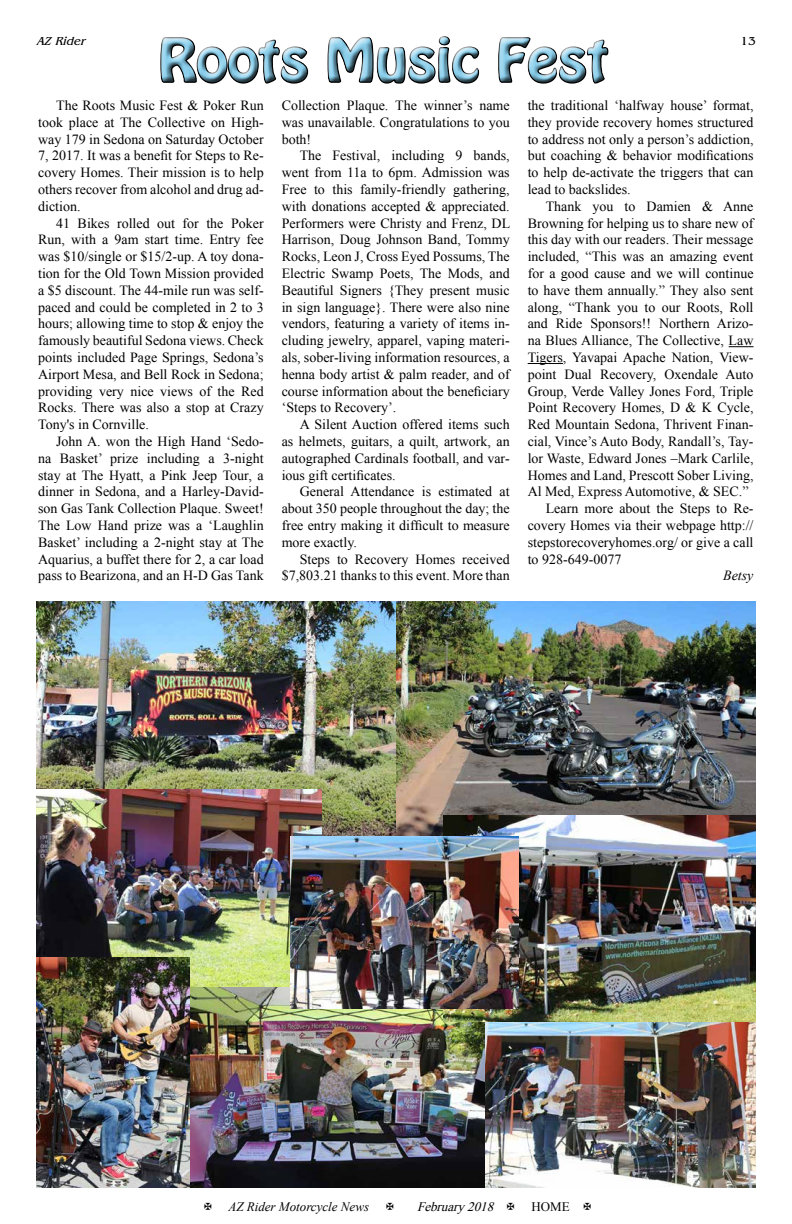
<style>
.page{position:relative;width:792px;height:1224px;background:#fff}
.page>*{position:absolute;margin:0;border:0;box-sizing:border-box;transform-origin:0 0}
.t1{font:52px "Hobo Std";color:#89ceeb;scale:1.1 1}
.t2{font:14px/16.8px "Times New Roman";color:#000;text-align:justify}
.t3{font:italic 14px "Times New Roman";color:#000}
.t4{font:italic 13px "Times New Roman";color:#000}
.t5{font:italic 13px "Times New Roman";color:#000}
.t6{font:13px "Times New Roman";color:#000}
.t7{font:italic 12px "Benguiat";color:#000}
.t8{font:12px "Benguiat";color:#000}
</style>
<div class="page">
<svg style="left:729px;top:346px;width:25px;height:1px"></svg>
<hr style="left:528px;top:363px;width:35px;height:1px;background:#000">
<div style="left:156px;top:33px;width:460px;height:58px;background:#000;opacity:.75"></div>
<img style="left:36px;top:602px;width:720px;height:234px">
<img style="left:485px;top:1021px;width:271px;height:167px">
<img style="left:36px;top:789px;width:286px;height:198px">
<img style="left:190px;top:987px;width:295px;height:201px">
<img style="left:36px;top:958px;width:154px;height:230px">
<img style="left:444px;top:816px;width:312px;height:205px">
<img style="left:291px;top:836px;width:227px;height:172px">
<p class="t7" style="left:36px;top:34px;width:54px">AZ Rider</p>
<p class="t8" style="left:741px;top:34px;width:17px">13</p>
<h1 class="t1" style="left:159px;top:24px;width:410px">Roots Music Fest</h1>
<p class="t2" style="left:38px;top:97px;width:227px;text-indent:18px">The Roots Music Fest &amp; Poker Run took place at The Collective on High&shy;way 179 in Sedona on Saturday October 7, 2017. It was a benefit for Steps to Re&shy;covery Homes. Their mission is to help others recover from alcohol and drug ad&shy;diction.</p>
<p class="t2" style="left:38px;top:214px;width:227px;text-indent:18px">41 Bikes rolled out for the Poker Run, with a 9am start time. Entry fee was $10/single or $15/2-up. A toy dona&shy;tion for the Old Town Mission provided a $5 discount. The 44-mile run was self&shy;paced and could be completed in 2 to 3 hours; allowing time to stop &amp; enjoy the famously beautiful Sedona views. Check points included Page Springs, Sedona’s Airport Mesa, and Bell Rock in Sedona; providing very nice views of the Red Rocks. There was also a stop at Crazy Tony's in Cornville.</p>
<p class="t2" style="left:38px;top:433px;width:227px;text-indent:18px">John A. won the High Hand ‘Sedo&shy;na Basket’ prize including a 3-night stay at The Hyatt, a Pink Jeep Tour, a dinner in Sedona, and a Harley-David&shy;son Gas Tank Collection Plaque. Sweet!<br>The Low Hand prize was a ‘Laughlin Basket’ including a 2-night stay at The Aquarius, a buffet there for 2, a car load pass to Bearizona, and an H-D Gas Tank</p>
<p class="t2" style="left:282px;top:97px;width:230px">Collection Plaque. The winner’s name was unavailable. Congratulations to you both!</p>
<p class="t2" style="left:282px;top:147px;width:230px;text-indent:18px">The Festival, including 9 bands, went from 11a to 6pm. Admission was Free to this family-friendly gathering, with donations accepted &amp; appreciated.<br>Performers were Christy and Frenz, DL Harrison, Doug Johnson Band, Tommy Rocks, Leon J, Cross Eyed Possums, The Electric Swamp Poets, The Mods, and Beautiful Signers {They present music in sign language}. There were also nine vendors, featuring a variety of items in&shy;cluding jewelry, apparel, vaping materi&shy;als, sober-living information resources, a henna body artist &amp; palm reader, and of course information about the beneficiary ‘Steps to Recovery’.</p>
<p class="t2" style="left:282px;top:416px;width:230px;text-indent:18px">A Silent Auction offered items such as helmets, guitars, a quilt, artwork, an autographed Cardinals football, and var&shy;ious gift certificates.</p>
<p class="t2" style="left:282px;top:483px;width:230px;text-indent:18px">General Attendance is estimated at about 350 people throughout the day; the free entry making it difficult to measure more exactly.</p>
<p class="t2" style="left:282px;top:550px;width:230px;text-align:right">Steps to Recovery Homes received $7,803.21 thanks to this event. More than</p>
<p class="t2" style="left:528px;top:97px;width:227px">the traditional ‘halfway house’ format, they provide recovery homes structured to address not only a person’s addiction, but coaching &amp; behavior modifications to help de-activate the triggers that can lead to backslides.</p>
<p class="t2" style="left:546px;top:197px;width:209px">Thank you to Damien &amp; Anne</p>
<p class="t2" style="left:528px;top:214px;width:227px">Browning for helping us to share new of</p>
<p class="t2" style="left:528px;top:231px;width:227px">this day with our readers. Their message</p>
<p class="t2" style="left:528px;top:248px;width:227px">included, “This was an amazing event</p>
<p class="t2" style="left:528px;top:265px;width:227px">for a good cause and we will continue</p>
<p class="t2" style="left:528px;top:281px;width:227px">to have them annually.” They also sent</p>
<p class="t2" style="left:528px;top:298px;width:227px">along, “Thank you to our Roots, Roll</p>
<p class="t2" style="left:528px;top:315px;width:227px">and Ride Sponsors!! Northern Arizo-</p>
<p class="t2" style="left:528px;top:332px;width:227px">na Blues Alliance, The Collective, Law</p>
<p class="t2" style="left:528px;top:349px;width:227px">Tigers, Yavapai Apache Nation, View-</p>
<p class="t2" style="left:528px;top:365px;width:227px">point Dual Recovery, Oxendale Auto</p>
<p class="t2" style="left:528px;top:382px;width:227px">Group, Verde Valley Jones Ford, Triple</p>
<p class="t2" style="left:528px;top:399px;width:227px">Point Recovery Homes, D &amp; K Cycle,</p>
<p class="t2" style="left:528px;top:416px;width:227px">Red Mountain Sedona, Thrivent Finan-</p>
<p class="t2" style="left:528px;top:433px;width:227px">cial, Vince’s Auto Body, Randall’s, Tay-</p>
<p class="t2" style="left:528px;top:449px;width:227px">lor Waste, Edward Jones –Mark Carlile,</p>
<p class="t2" style="left:528px;top:466px;width:227px">Homes and Land, Prescott Sober Living,</p>
<p class="t2" style="left:528px;top:483px;width:222px">Al Med, Express Automotive, &amp; SEC.”</p>
<p class="t2" style="left:546px;top:500px;width:209px">Learn more about the Steps to Re-</p>
<p class="t2" style="left:528px;top:517px;width:227px">covery Homes via their webpage http://</p>
<p class="t2" style="left:528px;top:533px;width:227px">stepstorecoveryhomes.org/ or give a call</p>
<p class="t2" style="left:528px;top:550px;width:95px">to 928-649-0077</p>
<p class="t3" style="left:723px;top:566px;width:32px">Betsy</p>
<p class="t4" style="left:228px;top:1197px;width:142px">AZ Rider Motorcycle News</p>
<p class="t5" style="left:417px;top:1198px;width:82px">February2018</p>
<p class="t6" style="left:532px;top:1198px;width:40px">HOME</p>
</div>
